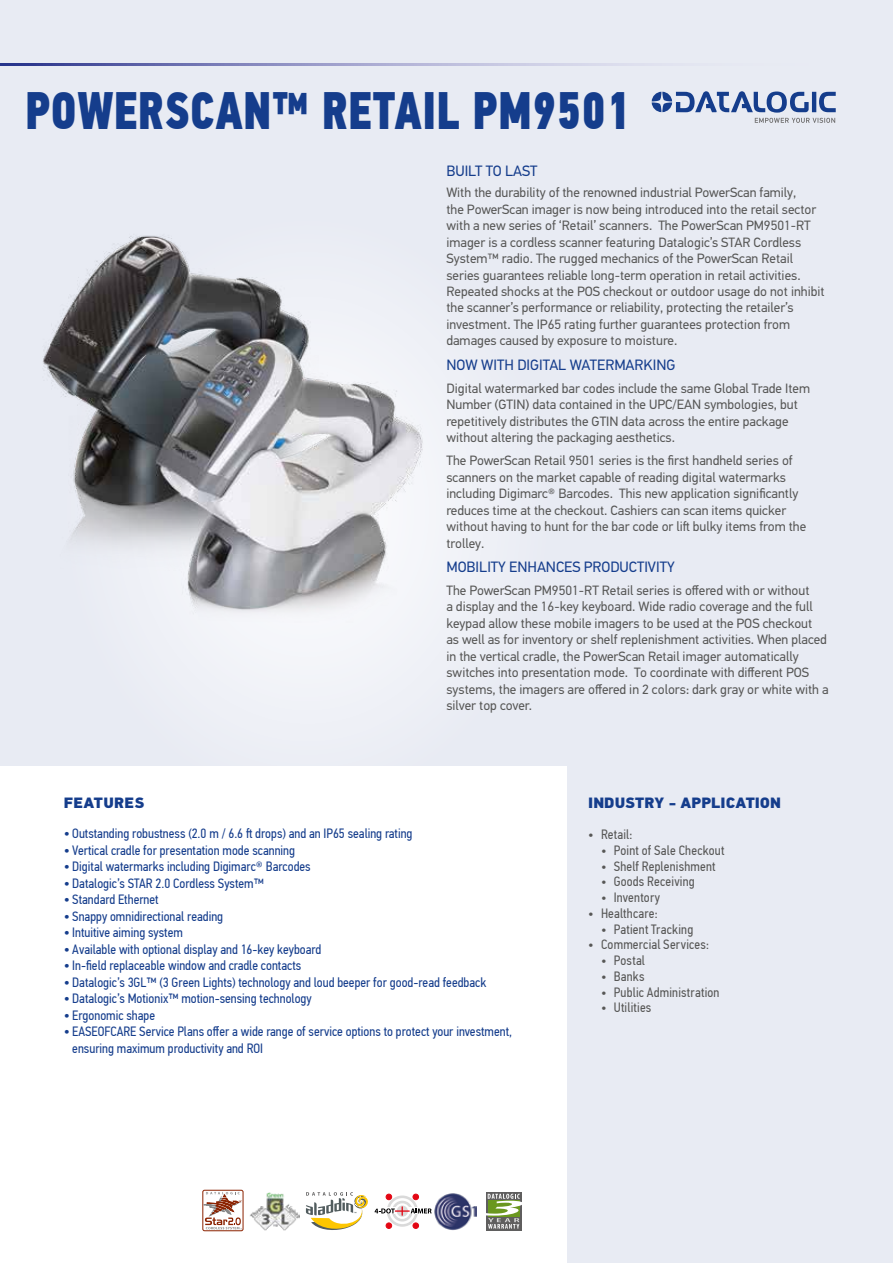
<style>
.page{position:relative;width:893px;height:1263px;background:#e8ebf3}
.page>*{position:absolute;margin:0;border:0;box-sizing:border-box;transform-origin:0 0}
.t1{font:52.5px "PF Din Text Cond Pro X Black";letter-spacing:.01em;color:#153d8c;scale:.85 1}
.t2{font:15px "PF Din Text Pro";color:#153d8c}
.t3{font:900 15px "PF Din Text Pro";color:#153d8c}
.t4{font:900 15px "PF Din Text Pro";letter-spacing:.02em;color:#153d8c}
.t5{font:13.5px/16.5px "PF Din Text Pro";color:#575756}
.t6{font:13.5px/16.5px "PF Din Text Cond Pro";color:#153d8c}
.t7{font:13.5px "PF Din Text Cond Pro";letter-spacing:.015em;color:#575756}
.s1{font-size:15px}
</style>
<div class="page">
<div style="left:0;top:767px;width:567px;height:496px;background:#fff"></div>
<svg style="left:0;top:64px;width:645px;height:1px"></svg>
<svg style="left:306px;top:1192px;width:62px;height:38px"></svg>
<img style="left:434px;top:1193px;width:43px;height:37px">
<svg style="left:486px;top:1192px;width:35px;height:38px"></svg>
<svg style="left:486px;top:1194px;width:36px;height:34px"></svg>
<img style="left:250px;top:1192px;width:49px;height:38px">
<div style="left:202px;top:1190px;width:41px;height:41px;border:1px solid #8b2201;border-radius:2px"></div>
<svg style="left:202px;top:1192px;width:40px;height:37px"></svg>
<svg style="left:375px;top:1194px;width:57px;height:34px"></svg>
<img style="left:43px;top:235px;width:391px;height:398px">
<svg style="left:652px;top:91px;width:184px;height:32px"></svg>
<h1 class="t1" style="left:26px;top:78px;width:713px">POWERSCAN™ RETAIL PM9501</h1>
<p class="t2" style="left:446px;top:162px;width:93px">BUILT TO LAST</p>
<p class="t5" style="left:446px;top:184px;width:380px">With the durability of the renowned industrial PowerScan family,<br>the PowerScan imager is now being introduced into the retail sector with a new series of ‘Retail’ scanners. The PowerScan PM9501-RT imager is a cordless scanner featuring Datalogic’s STAR Cordless System™ radio. The rugged mechanics of the PowerScan Retail series guarantees reliable long-term operation in retail activities.<br>Repeated shocks at the POS checkout or outdoor usage do not inhibit the scanner’s performance or reliability, protecting the retailer’s investment. The IP65 rating further guarantees protection from damages caused by exposure to moisture.</p>
<p class="t2" style="left:446px;top:356px;width:230px">NOW WITH DIGITAL WATERMARKING</p>
<p class="t5" style="left:446px;top:380px;width:365px">Digital watermarked bar codes include the same Global Trade Item Number (GTIN) data contained in the UPC/EAN symbologies, but repetitively distributes the GTIN data across the entire package without altering the packaging aesthetics.</p>
<p class="t5" style="left:446px;top:452px;width:361px">The PowerScan Retail 9501 series is the first handheld series of scanners on the market capable of reading digital watermarks including Digimarc® Barcodes. This new application significantly reduces time at the checkout. Cashiers can scan items quicker without having to hunt for the bar code or lift bulky items from the trolley.</p>
<p class="t2" style="left:446px;top:558px;width:230px">MOBILITY ENHANCES PRODUCTIVITY</p>
<p class="t5" style="left:446px;top:582px;width:384px">The PowerScan PM9501-RT Retail series is offered with or without<br>a display and the 16-key keyboard. Wide radio coverage and the full keypad allow these mobile imagers to be used at the POS checkout<br>as well as for inventory or shelf replenishment activities. When placed in the vertical cradle, the PowerScan Retail imager automatically switches into presentation mode. To coordinate with different POS systems, the imagers are offered in 2 colors: dark gray or white with a silver top cover.</p>
<p class="t4" style="left:64px;top:794px;width:82px">FEATURES</p>
<p class="t6" style="left:64px;top:825px;width:350px"><span class="s1">•</span> Outstanding robustness (2.0 m / 6.6 ft drops) and an IP65 sealing rating</p>
<p class="t6" style="left:64px;top:842px;width:233px"><span class="s1">•</span> Vertical cradle for presentation mode scanning</p>
<p class="t6" style="left:64px;top:858px;width:248px"><span class="s1">•</span> Digital watermarks including Digimarc® Barcodes</p>
<p class="t6" style="left:64px;top:875px;width:202px"><span class="s1">•</span> Datalogic’s STAR 2.0 Cordless System™</p>
<p class="t6" style="left:64px;top:891px;width:96px"><span class="s1">•</span> Standard Ethernet</p>
<p class="t6" style="left:64px;top:908px;width:161px"><span class="s1">•</span> Snappy omnidirectional reading</p>
<p class="t6" style="left:64px;top:924px;width:121px"><span class="s1">•</span> Intuitive aiming system</p>
<p class="t6" style="left:64px;top:941px;width:259px"><span class="s1">•</span> Available with optional display and 16-key keyboard</p>
<p class="t6" style="left:64px;top:957px;width:239px"><span class="s1">•</span> In-field replaceable window and cradle contacts</p>
<p class="t6" style="left:64px;top:974px;width:424px"><span class="s1">•</span> Datalogic’s 3GL™ (3 Green Lights) technology and loud beeper for good-read feedback</p>
<p class="t6" style="left:64px;top:990px;width:249px"><span class="s1">•</span> Datalogic’s Motionix™ motion-sensing technology</p>
<p class="t6" style="left:64px;top:1007px;width:93px"><span class="s1">•</span> Ergonomic shape</p>
<p class="t6" style="left:72px;top:1023px;width:441px;text-indent:-9px"><span class="s1">•</span> EASEOFCARE Service Plans offer a wide range of service options to protect your investment, ensuring maximum productivity and ROI</p>
<p class="t3" style="left:588px;top:794px;width:194px">INDUSTRY - APPLICATION</p>
<p class="t7" style="left:588px;top:826px;width:46px">• Retail:</p>
<p class="t7" style="left:601px;top:842px;width:125px">• Point of Sale Checkout</p>
<p class="t7" style="left:601px;top:858px;width:116px">• Shelf Replenishment</p>
<p class="t7" style="left:601px;top:874px;width:95px">• Goods Receiving</p>
<p class="t7" style="left:601px;top:889px;width:61px">• Inventory</p>
<p class="t7" style="left:588px;top:905px;width:71px">• Healthcare:</p>
<p class="t7" style="left:601px;top:921px;width:94px">• Patient Tracking</p>
<p class="t7" style="left:588px;top:937px;width:122px">• Commercial Services:</p>
<p class="t7" style="left:601px;top:952px;width:46px">• Postal</p>
<p class="t7" style="left:601px;top:968px;width:45px">• Banks</p>
<p class="t7" style="left:601px;top:984px;width:120px">• Public Administration</p>
<p class="t7" style="left:601px;top:1000px;width:52px">• Utilities</p>
</div>
